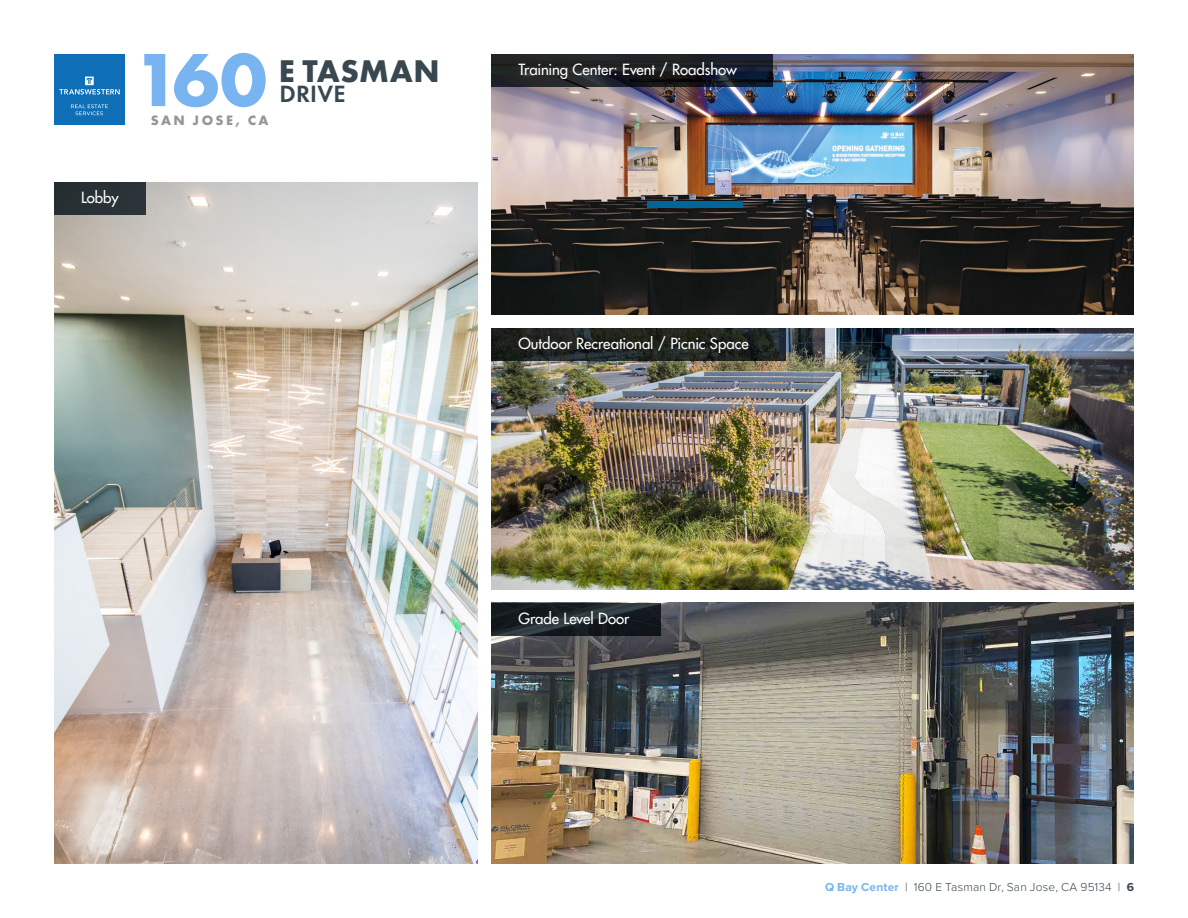
<style>
.page{position:relative;width:1188px;height:918px;background:#fff}
.page>*{position:absolute;margin:0;border:0;box-sizing:border-box;transform-origin:0 0}
.t1{font:700 78.15px "Futura PT";color:#78b4f0}
.t2{font:700 32.55px "Futura PT";letter-spacing:.01em;color:#394750}
.t3{font:600 24.45px "Futura PT";letter-spacing:.01em;color:#394750}
.h2_-_subtitle{font:15px "Futura LT";color:#fff}
.t4{font:700 14.1px "Futura PT";letter-spacing:.17em;color:#969696}
.t5{font:300 12px "Proxima Nova";letter-spacing:.015em;color:#394750}
.s1{font-weight:700;color:#78b4f0}
.s2{font-weight:700}
</style>
<div class="page">
<div style="left:54px;top:54px;width:71px;height:71px;background:#0e6fb7"></div>
<svg style="left:71px;top:104px;width:37px;height:11px"></svg>
<svg style="left:59px;top:77px;width:61px;height:18px"></svg>
<img style="left:491px;top:329px;width:643px;height:261px">
<img style="left:491px;top:603px;width:643px;height:261px">
<img style="left:54px;top:183px;width:424px;height:681px">
<img style="left:491px;top:54px;width:643px;height:261px">
<div style="left:647px;top:201px;width:95px;height:7px;background:#069"></div>
<svg style="left:491px;top:54px;width:281px;height:32px;background:#1d2026"></svg>
<svg style="left:491px;top:329px;width:295px;height:32px;background:#1f2320"></svg>
<div style="left:54px;top:183px;width:92px;height:32px;background:#283135"></div>
<svg style="left:491px;top:603px;width:170px;height:32px;background:#1c2328"></svg>
<p class="h2_-_subtitle" style="left:81px;top:188px;width:39px">Lobby</p>
<h1 class="t1" style="left:133px;top:30px;width:135px">160</h1>
<h2 class="t2" style="left:279px;top:50px;width:162px">E TASMAN</h2>
<h3 class="t3" style="left:279px;top:79px;width:68px">DRIVE</h3>
<p class="t4" style="left:151px;top:111px;width:119px">SAN JOSE, CA</p>
<p class="h2_-_subtitle" style="left:518px;top:60px;width:220px">Training Center: Event / Roadshow</p>
<p class="h2_-_subtitle" style="left:518px;top:334px;width:232px">Outdoor Recreational / Picnic Space</p>
<p class="h2_-_subtitle" style="left:518px;top:609px;width:113px">Grade Level Door</p>
<p class="t5" style="left:825px;top:878px;width:310px"><span class="s1">Q Bay Center</span> | 160 E Tasman Dr, San Jose, CA 95134 | <span class="s2">6</span></p>
</div>
